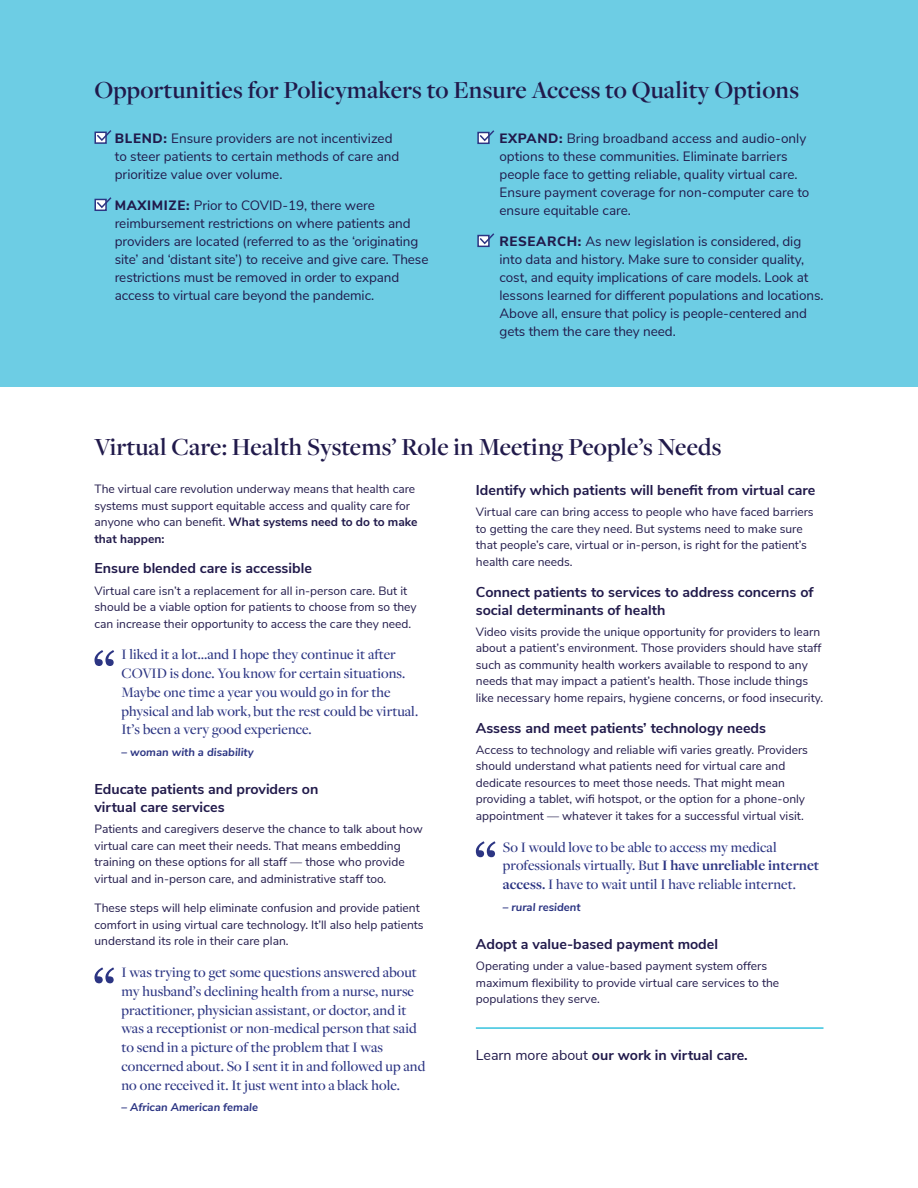
<style>
.page{position:relative;width:918px;height:1188px;background:#fff}
.page>*{position:absolute;margin:0;border:0;box-sizing:border-box;transform-origin:0 0}
.t1{font:600 25.5px "Freight Disp Pro";letter-spacing:.005em;color:#211a4b}
.t2{font:500 15px/18.8px "Freight Disp Pro";letter-spacing:.005em;color:#2c3583}
.t3{font:700 14.25px/18px "Nunito Sans";color:#211a4b}
.t4{font:13.5px/18px "Nunito Sans";letter-spacing:-.005em;color:#211a4b}
.t5{font:12px/16.5px "Nunito Sans";color:#211a4b}
.t6{font:italic 700 11.25px "Nunito Sans";color:#2c3583}
.s1{font-weight:800}
.s2{font-weight:700}
.s3{font-weight:400}
</style>
<div class="page">
<div style="left:0;top:0;width:918px;height:387px;background:#6dcde4"></div>
<svg style="left:94px;top:650px;width:20px;height:16px"></svg>
<svg style="left:94px;top:967px;width:20px;height:16px"></svg>
<svg style="left:476px;top:841px;width:20px;height:16px"></svg>
<hr style="left:476px;top:1027px;width:348px;height:2px;background:#35c3de">
<svg style="left:94px;top:132px;width:13px;height:12px"></svg>
<svg style="left:95px;top:130px;width:17px;height:12px"></svg>
<svg style="left:94px;top:199px;width:13px;height:12px"></svg>
<svg style="left:95px;top:197px;width:17px;height:12px"></svg>
<svg style="left:477px;top:132px;width:13px;height:12px"></svg>
<svg style="left:478px;top:130px;width:17px;height:12px"></svg>
<svg style="left:477px;top:235px;width:13px;height:12px"></svg>
<svg style="left:478px;top:233px;width:17px;height:12px"></svg>
<h1 class="t1" style="left:94px;top:73px;width:706px">Opportunities for Policymakers to Ensure Access to Quality Options</h1>
<p class="t4" style="left:115px;top:128px;width:286px"><span class="s1">BLEND:</span> Ensure providers are not incentivized to steer patients to certain methods of care and prioritize value over volume.</p>
<p class="t4" style="left:115px;top:195px;width:315px"><span class="s1">MAXIMIZE:</span> Prior to COVID-19, there were reimbursement restrictions on where patients and providers are located (referred to as the ‘originating site’ and ‘distant site’) to receive and give care. These restrictions must be removed in order to expand access to virtual care beyond the pandemic.</p>
<p class="t4" style="left:500px;top:128px;width:311px"><span class="s1">EXPAND:</span> Bring broadband access and audio-only options to these communities. Eliminate barriers people face to getting reliable, quality virtual care.<br>Ensure payment coverage for non-computer care to ensure equitable care.</p>
<p class="t4" style="left:500px;top:231px;width:326px"><span class="s1">RESEARCH:</span> As new legislation is considered, dig into data and history. Make sure to consider quality, cost, and equity implications of care models. Look at lessons learned for different populations and locations.<br>Above all, ensure that policy is people-centered and gets them the care they need.</p>
<h1 class="t1" style="left:94px;top:430px;width:628px">Virtual Care: Health Systems’ Role in Meeting People’s Needs</h1>
<p class="t5" style="left:94px;top:480px;width:325px">The virtual care revolution underway means that health care systems must support equitable access and quality care for anyone who can benefit. <span class="s2">What systems need to do to make that happen:</span></p>
<p class="t3" style="left:94px;top:559px;width:219px">Ensure blended care is accessible</p>
<p class="t5" style="left:94px;top:581px;width:324px">Virtual care isn’t a replacement for all in-person care. But it should be a viable option for patients to choose from so they can increase their opportunity to access the care they need.</p>
<p class="t2" style="left:122px;top:645px;width:298px">I liked it a lot…and I hope they continue it after COVID is done. You know for certain situations.<br>Maybe one time a year you would go in for the physical and lab work, but the rest could be virtual.<br>It’s been a very good experience.</p>
<p class="t6" style="left:122px;top:744px;width:134px">– woman with a disability</p>
<p class="t3" style="left:94px;top:780px;width:225px">Educate patients and providers on virtual care services</p>
<p class="t5" style="left:94px;top:820px;width:330px">Patients and caregivers deserve the chance to talk about how virtual care can meet their needs. That means embedding training on these options for all staff — those who provide virtual and in-person care, and administrative staff too.</p>
<p class="t5" style="left:94px;top:899px;width:331px">These steps will help eliminate confusion and provide patient comfort in using virtual care technology. It’ll also help patients understand its role in their care plan.</p>
<p class="t2" style="left:122px;top:962px;width:305px">I was trying to get some questions answered about my husband’s declining health from a nurse, nurse practitioner, physician assistant, or doctor, and it was a receptionist or non-medical person that said to send in a picture of the problem that I was concerned about. So I sent it in and followed up and no one received it. It just went into a black hole.</p>
<p class="t6" style="left:122px;top:1099px;width:138px">– African American female</p>
<p class="t3" style="left:476px;top:481px;width:341px">Identify which patients will benefit from virtual care</p>
<p class="t5" style="left:476px;top:503px;width:339px">Virtual care can bring access to people who have faced barriers to getting the care they need. But systems need to make sure that people’s care, virtual or in-person, is right for the patient’s health care needs.</p>
<p class="t3" style="left:476px;top:582px;width:339px">Connect patients to services to address concerns of social determinants of health</p>
<p class="t5" style="left:476px;top:623px;width:349px">Video visits provide the unique opportunity for providers to learn about a patient’s environment. Those providers should have staff such as community health workers available to respond to any needs that may impact a patient’s health. Those include things like necessary home repairs, hygiene concerns, or food insecurity.</p>
<p class="t3" style="left:476px;top:718px;width:292px">Assess and meet patients’ technology needs</p>
<p class="t5" style="left:476px;top:741px;width:334px">Access to technology and reliable wifi varies greatly. Providers should understand what patients need for virtual care and dedicate resources to meet those needs. That might mean providing a tablet, wifi hotspot, or the option for a phone-only appointment — whatever it takes for a successful virtual visit.</p>
<p class="t2" style="left:503px;top:837px;width:318px">So I would love to be able to access my medical professionals virtually. But <span class="s2">I have unreliable internet access.</span> I have to wait until I have reliable internet.</p>
<p class="t6" style="left:503px;top:899px;width:79px">– rural resident</p>
<p class="t3" style="left:476px;top:934px;width:244px">Adopt a value-based payment model</p>
<p class="t5" style="left:476px;top:957px;width:305px">Operating under a value-based payment system offers maximum flexibility to provide virtual care services to the populations they serve.</p>
<p class="t3" style="left:476px;top:1045px;width:273px"><span class="s3">Learn more about</span> our work in virtual care.</p>
</div>
